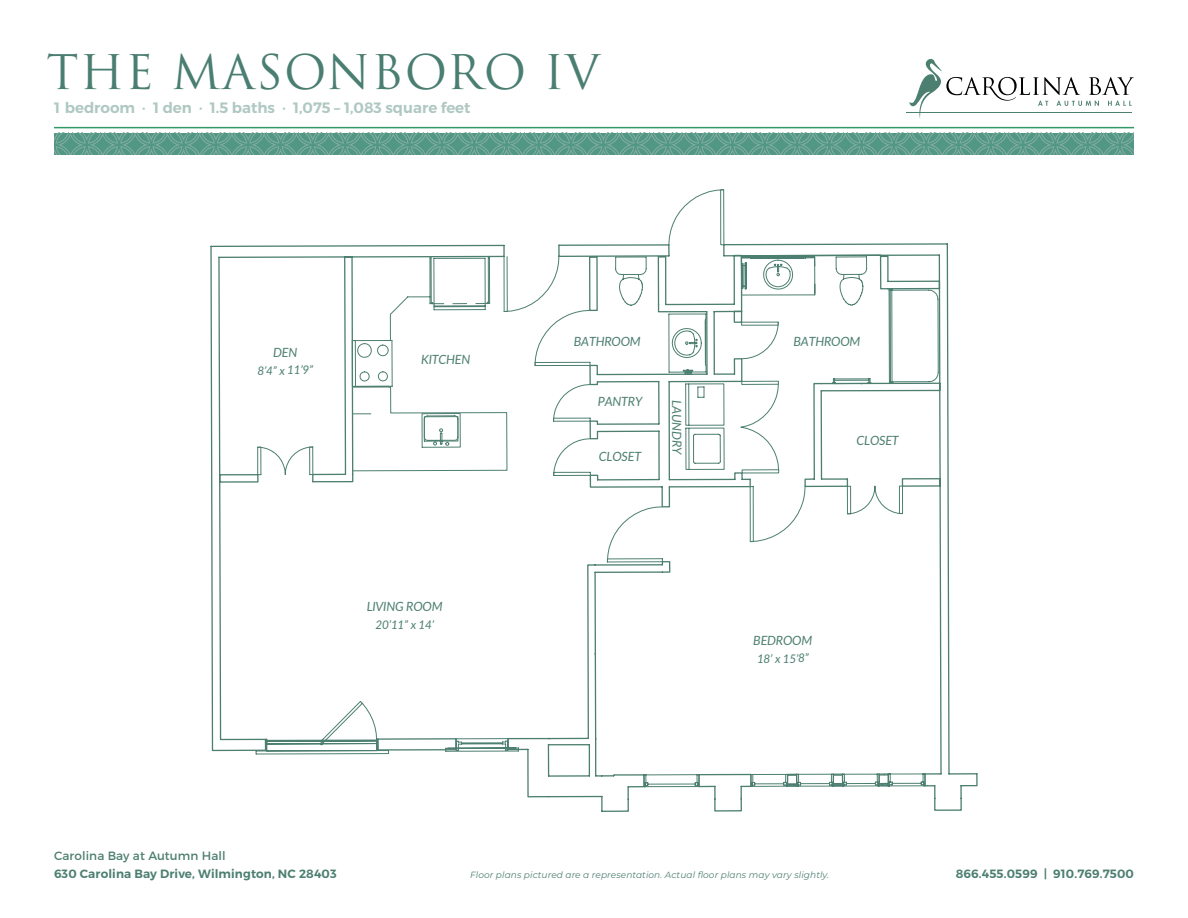
<style>
.page{position:relative;width:1188px;height:918px;background:#fff}
.page>*{position:absolute;margin:0;border:0;box-sizing:border-box;transform-origin:0 0}
.t1{font:46.5px "Trajan Pro";letter-spacing:.025em;color:#497e71}
.t2{font:600 15px "Montserrat";color:#afc8c1}
.t3{font:italic 12.6px "Lato";letter-spacing:-.03em;color:#4d7f71}
.t4{font:600 12px "Montserrat";letter-spacing:.01em;color:#4d7f71}
.t5{font:12px "Montserrat";letter-spacing:.01em;color:#4d7f71}
.t6{font:italic 11.85px "Lato";letter-spacing:-.03em;color:#4d7f71}
.t7{font:italic 9px "Montserrat";letter-spacing:.01em;color:#4d7f71}
</style>
<div class="page">
<hr style="left:54px;top:127px;width:1080px;height:1px;background:#396">
<svg style="left:909px;top:59px;width:225px;height:60px"></svg>
<hr style="left:907px;top:112px;width:225px;height:1px;background:#4d7f71">
<svg style="left:54px;top:133px;width:1080px;height:21px;background:#5e9d8a"></svg>
<svg style="left:210px;top:243px;width:768px;height:569px"></svg>
<h1 class="t1" style="left:46px;top:42px;width:555px">THE MASONBORO IV</h1>
<h2 class="t2" style="left:54px;top:98px;width:418px">1 bedroom · 1 den · 1.5 baths · 1,075 – 1,083 square feet</h2>
<h3 class="t3" style="left:273px;top:343px;width:26px">DEN</h3>
<h3 class="t6" style="left:257px;top:362px;width:57px">8’4” x 11’9”</h3>
<h3 class="t3" style="left:421px;top:350px;width:51px">KITCHEN</h3>
<h3 class="t3" style="left:367px;top:598px;width:78px">LIVING ROOM</h3>
<h3 class="t6" style="left:376px;top:616px;width:60px">20’11” x 14’</h3>
<h3 class="t3" style="left:574px;top:332px;width:69px">BATHROOM</h3>
<h3 class="t3" style="left:794px;top:332px;width:69px">BATHROOM</h3>
<h3 class="t3" style="left:598px;top:392px;width:46px">PANTRY</h3>
<h3 class="t3" style="left:599px;top:447px;width:44px">CLOSET</h3>
<h3 class="t3" style="left:686px;top:400px;width:56px;rotate:90deg">LAUNDRY</h3>
<h3 class="t3" style="left:857px;top:431px;width:44px">CLOSET</h3>
<h3 class="t3" style="left:753px;top:631px;width:61px">BEDROOM</h3>
<h3 class="t6" style="left:757px;top:650px;width:54px">18’ x 15’8”</h3>
<h3 class="t5" style="left:54px;top:848px;width:173px">Carolina Bay at Autumn Hall</h3>
<h3 class="t4" style="left:54px;top:866px;width:284px">630 Carolina Bay Drive, Wilmington, NC 28403</h3>
<h3 class="t4" style="left:956px;top:866px;width:180px">866.455.0599 | 910.769.7500</h3>
<p class="t7" style="left:470px;top:868px;width:361px">Floor plans pictured are a representation. Actual floor plans may vary slightly.</p>
</div>
